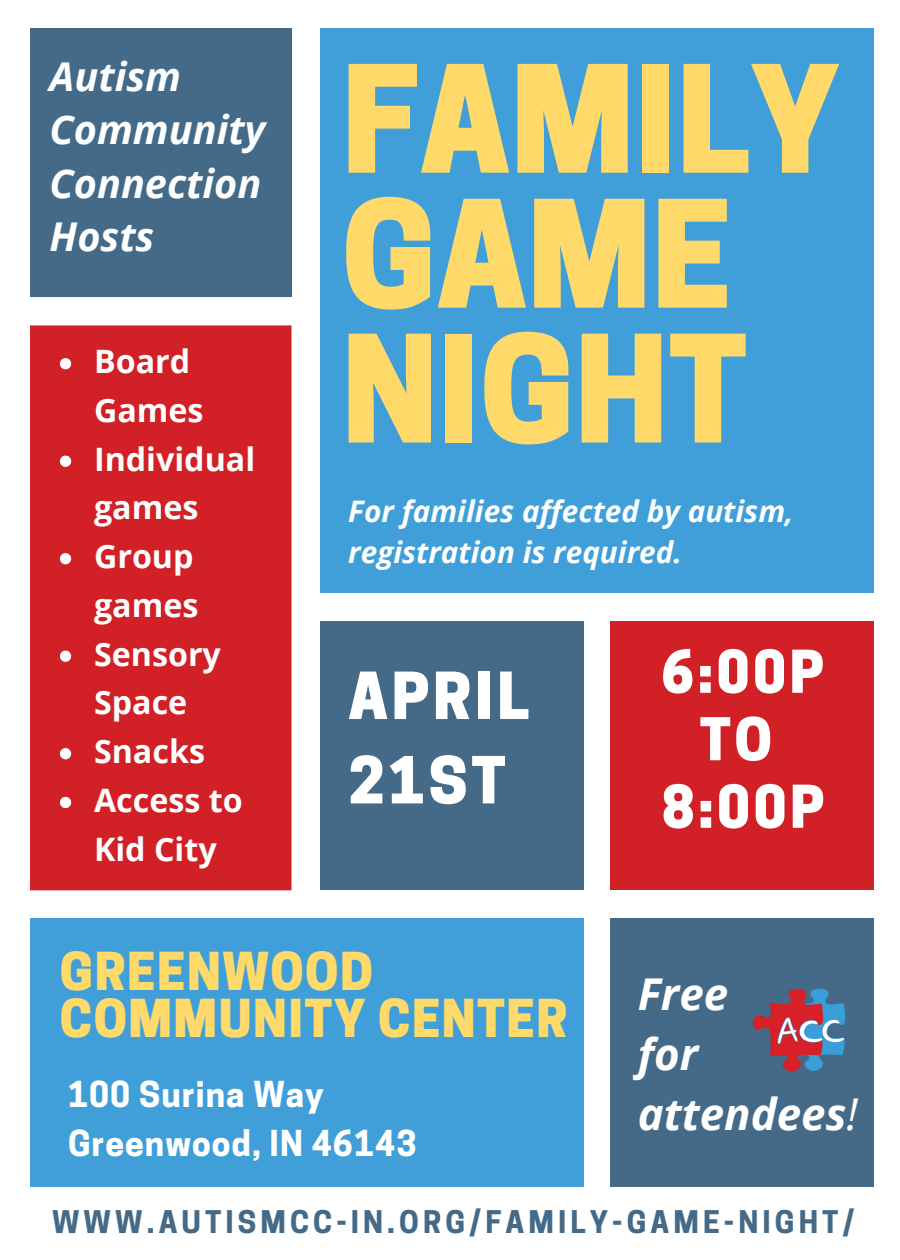
<style>
.page{position:relative;width:900px;height:1260px;background:#fff}
.page>*{position:absolute;margin:0;border:0;box-sizing:border-box;transform-origin:0 0}
.t1{font:800 139.5px/135px "Cooper Hewitt";color:#ffda6b}
.t2{font:800 60.75px/84.5px "Cooper Hewitt";letter-spacing:.06em;color:#fff}
.t3{font:800 55.25px/67.5px "Cooper Hewitt";letter-spacing:.06em;color:#fff;text-align:center}
.t4{font:800 49px/47px "Cooper Hewitt";letter-spacing:.03em;color:#ffda6b}
.t5{font:italic 700 44px/60px "Open Sans";color:#fff}
.t6{font:italic 700 39.75px/53.2px "Open Sans";color:#fdfeff}
.t7{font:700 33.5px/48.8px "Cooper Hewitt";letter-spacing:.03em;color:#fff}
.t8{font:700 32.25px/48.8px "Open Sans";color:#fff}
.t9{font:italic 700 29.75px/41.2px "Open Sans";color:#fdfeff}
.t10{font:700 29.25px "Cooper Hewitt";letter-spacing:.14em;color:#446a87}
.s1{font-weight:400}
</style>
<div class="page">
<div style="left:30px;top:918px;width:554px;height:269px;background:#409fd8"></div>
<div style="left:320px;top:28px;width:554px;height:565px;background:#409fd8"></div>
<div style="left:610px;top:918px;width:264px;height:269px;background:#446a87"></div>
<div style="left:320px;top:621px;width:264px;height:269px;background:#446a87"></div>
<div style="left:610px;top:621px;width:264px;height:269px;background:#d12127"></div>
<div style="left:30px;top:325px;width:261px;height:565px;background:#d12127"></div>
<div style="left:30px;top:28px;width:262px;height:269px;background:#446a87"></div>
<img style="left:752px;top:988px;width:94px;height:84px">
<svg style="left:60px;top:358px;width:11px;height:11px"></svg>
<svg style="left:60px;top:456px;width:11px;height:11px"></svg>
<svg style="left:60px;top:553px;width:11px;height:11px"></svg>
<svg style="left:60px;top:651px;width:11px;height:11px"></svg>
<svg style="left:60px;top:748px;width:11px;height:11px"></svg>
<svg style="left:60px;top:797px;width:11px;height:11px"></svg>
<p class="t6" style="left:50px;top:49px;width:217px">Autism<br>Community<br>Connection<br>Hosts</p>
<p class="t8" style="left:94px;top:336px;width:163px">Board<br>Games<br>Individual games<br>Group games<br>Sensory<br>Space<br>Snacks<br>Access to<br>Kid City</p>
<h1 class="t1" style="left:342px;top:70px;width:500px">FAMILY<br>GAME<br>NIGHT</h1>
<p class="t9" style="left:348px;top:489px;width:447px">For families affected by autism, registration is required.</p>
<h2 class="t2" style="left:348px;top:662px;width:183px">APRIL<br>21ST</h2>
<h3 class="t3" style="left:661px;top:645px;width:165px">6:00P<br>TO<br>8:00P</h3>
<h3 class="t4" style="left:60px;top:954px;width:509px">GREENWOOD<br>COMMUNITY CENTER</h3>
<p class="t7" style="left:68px;top:1074px;width:350px">100 Surina Way<br>Greenwood, IN 46143</p>
<h3 class="t5" style="left:638px;top:963px;width:222px">Free<br>for attendees<span class="s1">!</span></h3>
<p class="t10" style="left:52px;top:1211px;width:804px">WWW.AUTISMCC-IN.ORG/FAMILY-GAME-NIGHT/</p>
</div>
